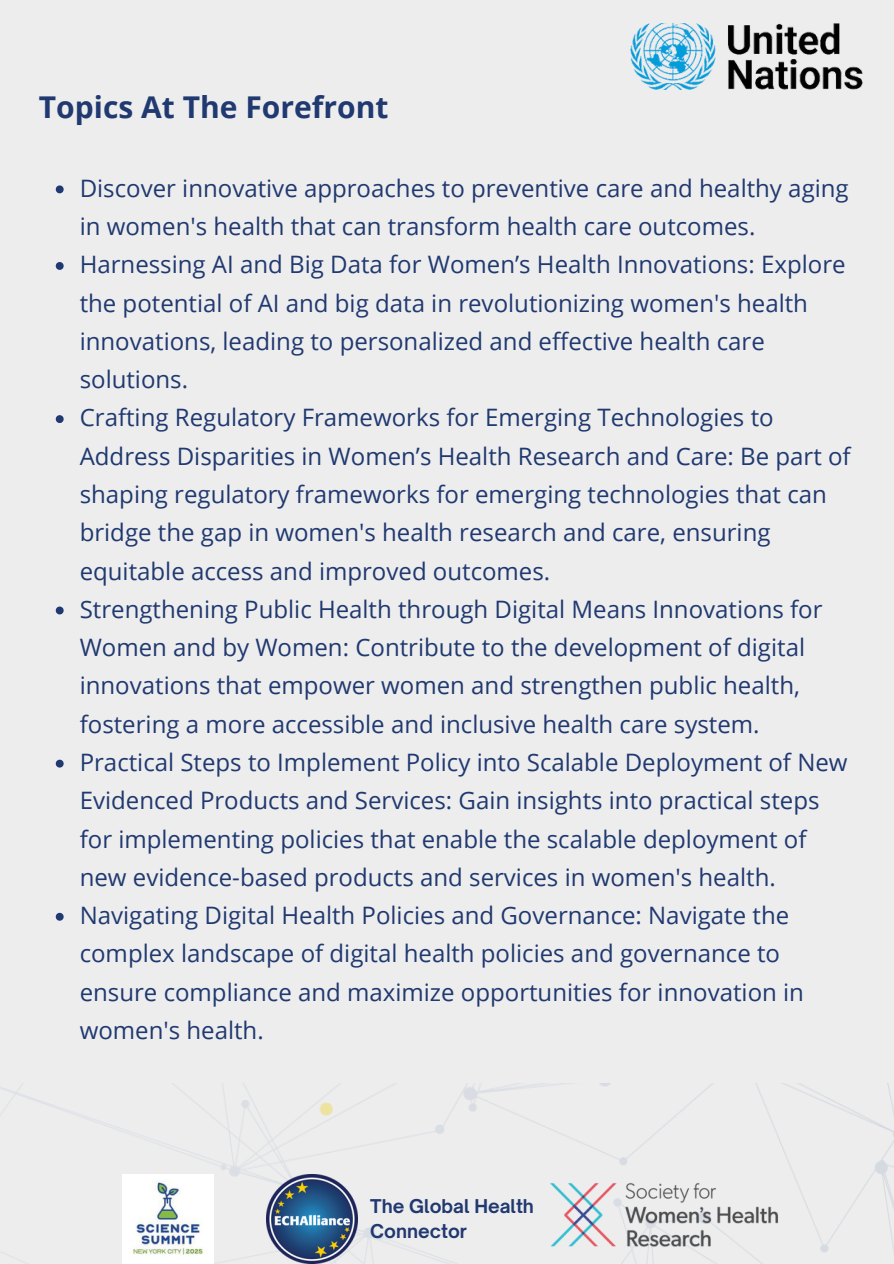
<style>
.page{position:relative;width:894px;height:1264px;background:#fff}
.page>*{position:absolute;margin:0;border:0;box-sizing:border-box;transform-origin:0 0}
.t1{font:700 30px "Open Sans";color:#203970}
.t2{font:24px/38.2px "Open Sans";color:#203970}
.t3{font:700 18.15px/25.3px "Open Sauce One";color:#203970}
</style>
<div class="page">
<div style="left:0;top:0;width:893px;height:1263px;background:#ededed"></div>
<img style="left:0;top:1083px;width:893px;height:180px">
<img style="left:630px;top:24px;width:231px;height:65px">
<svg style="left:56px;top:185px;width:8px;height:8px"></svg>
<svg style="left:56px;top:262px;width:8px;height:8px"></svg>
<svg style="left:56px;top:415px;width:8px;height:8px"></svg>
<svg style="left:56px;top:606px;width:8px;height:8px"></svg>
<svg style="left:56px;top:759px;width:8px;height:8px"></svg>
<svg style="left:56px;top:912px;width:8px;height:8px"></svg>
<img style="left:266px;top:1174px;width:91px;height:89px">
<img style="left:547px;top:1177px;width:233px;height:75px">
<img style="left:123px;top:1174px;width:91px;height:89px">
<p class="t1" style="left:39px;top:86px;width:351px">Topics At The Forefront</p>
<h1 class="t2" style="left:80px;top:168px;width:770px">Discover innovative approaches to preventive care and healthy aging in women's health that can transform health care outcomes.</h1>
<p class="t2" style="left:80px;top:245px;width:767px">Harnessing AI and Big Data for Women’s Health Innovations: Explore the potential of AI and big data in revolutionizing women's health innovations, leading to personalized and effective health care solutions.</p>
<p class="t2" style="left:80px;top:398px;width:772px">Crafting Regulatory Frameworks for Emerging Technologies to Address Disparities in Women’s Health Research and Care: Be part of shaping regulatory frameworks for emerging technologies that can bridge the gap in women's health research and care, ensuring equitable access and improved outcomes.</p>
<p class="t2" style="left:80px;top:589px;width:744px">Strengthening Public Health through Digital Means Innovations for Women and by Women: Contribute to the development of digital innovations that empower women and strengthen public health, fostering a more accessible and inclusive health care system.</p>
<p class="t2" style="left:80px;top:742px;width:769px">Practical Steps to Implement Policy into Scalable Deployment of New Evidenced Products and Services: Gain insights into practical steps for implementing policies that enable the scalable deployment of new evidence-based products and services in women's health.</p>
<p class="t2" style="left:80px;top:895px;width:725px">Navigating Digital Health Policies and Governance: Navigate the complex landscape of digital health policies and governance to ensure compliance and maximize opportunities for innovation in women's health.</p>
<p class="t3" style="left:370px;top:1193px;width:165px">The Global Health<br>Connector</p>
</div>
